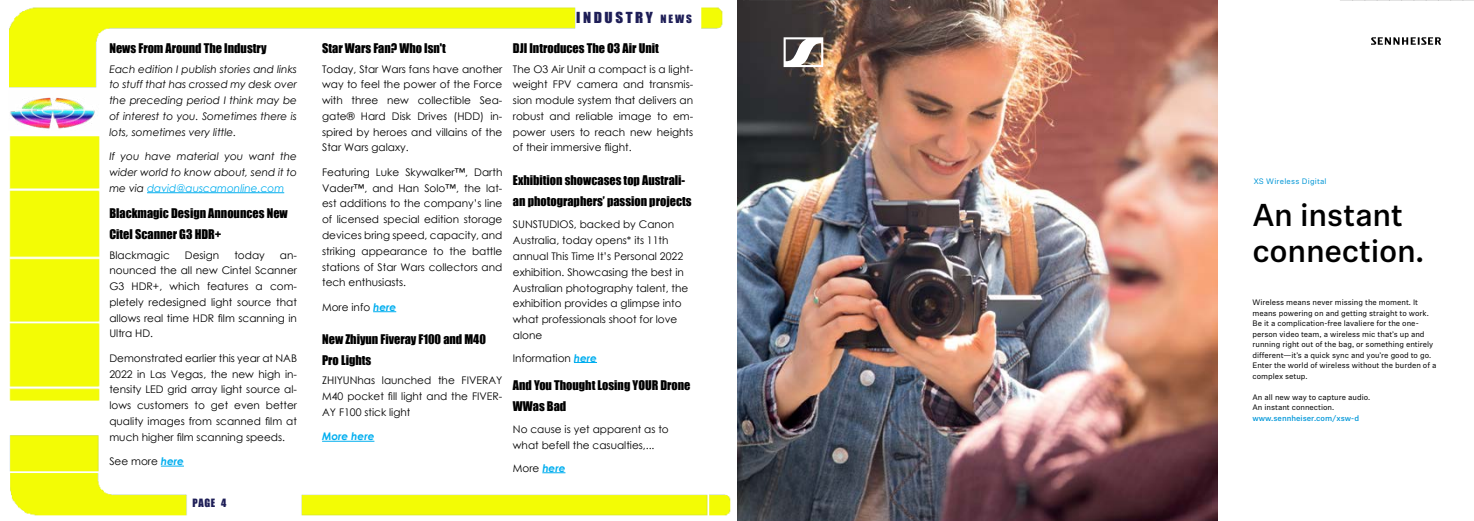
<style>
.page{position:relative;width:1474px;height:521px;background:#fff}
.page>*{position:absolute;margin:0;border:0;box-sizing:border-box;transform-origin:0 0}
.t1{font:500 31.5px/35.4px "Sennheiser Neue";letter-spacing:-.01em;color:#000}
.t2{font:14px "Impact";letter-spacing:.17em;color:#1e1e57;scale:1.07 1}
.t3{font:12.25px/21px "Impact";color:#000}
.t4{font:10.5px/15.8px "Century Gothic";color:#000;text-align:justify}
.t5{font:italic 10.5px/15.8px "Century Gothic";color:#000;text-align:justify}
.t6{font:italic 700 10.5px "Century Gothic";color:#00aeef}
.t7{font:10.5px "Impact";color:#1e1e57}
.t8{font:7.88px/10.5px "Sennheiser Neue";color:#000}
.t9{font:500 7.88px "Sennheiser Neue";color:#0097d9}
.t10{font:7.88px "Sennheiser Neue";letter-spacing:.025em;color:#0096d6}
.s1{color:#00aeef}
.s2{font-weight:700;font-style:italic;color:#00aeef}
.s3{font-size:10.5px}
</style>
<div class="page">
<img style="left:10px;top:97px;width:85px;height:32px">
<img style="left:9px;top:435px;width:722px;height:81px">
<img style="left:10px;top:7px;width:713px;height:81px">
<img style="left:9px;top:136px;width:91px;height:265px">
<svg style="left:574px;top:362px;width:23px;height:1px"></svg>
<svg style="left:542px;top:472px;width:23px;height:1px"></svg>
<hr style="left:147px;top:192px;width:137px;height:1px;background:#00aeef">
<svg style="left:373px;top:311px;width:23px;height:1px"></svg>
<hr style="left:322px;top:441px;width:52px;height:1px;background:#00aeef">
<svg style="left:161px;top:466px;width:23px;height:1px"></svg>
<img style="left:737px;top:1px;width:479px;height:520px">
<svg style="left:783px;top:37px;width:40px;height:30px"></svg>
<svg style="left:1371px;top:37px;width:69px;height:8px"></svg>
<svg style="left:743px;top:0;width:141px;height:1px"></svg>
<svg style="left:1340px;top:0;width:134px;height:1px"></svg>
<p class="t3" style="left:109px;top:38px;width:159px">News From Around The Industry</p>
<p class="t5" style="left:109px;top:61px;width:189px">Each edition I publish stories and links to stuff that has crossed my desk over the preceding period I think may be of interest to you. Sometimes there is lots, sometimes very little.</p>
<p class="t5" style="left:109px;top:148px;width:189px">If you have material you want the wider world to know about, send it to me via <span class="s1">david@auscamonline.com</span></p>
<p class="t3" style="left:109px;top:203px;width:180px">Blackmagic Design Announces New<br>Citel Scanner G3 HDR+</p>
<p class="t4" style="left:109px;top:247px;width:62px">Blackmagic</p>
<p class="t4" style="left:185px;top:247px;width:36px">Design</p>
<p class="t4" style="left:234px;top:247px;width:32px">today</p>
<p class="t4" style="left:109px;top:247px;width:189px;text-indent:170px">an&shy;nounced the all new Cintel Scanner G3 HDR+, which features a com&shy;pletely redesigned light source that allows real time HDR film scanning in Ultra HD.</p>
<p class="t4" style="left:109px;top:350px;width:189px">Demonstrated earlier this year at NAB 2022 in Las Vegas, the new high in&shy;tensity LED grid array light source al&shy;lows customers to get even better quality images from scanned film at much higher film scanning speeds.</p>
<p class="t4" style="left:109px;top:453px;width:76px">See more <span class="s2">here</span></p>
<p class="t7" style="left:192px;top:495px;width:35px">PAGE 4</p>
<p class="t3" style="left:322px;top:38px;width:125px">Star Wars Fan? Who Isn't</p>
<p class="t4" style="left:322px;top:61px;width:182px">Today, Star Wars fans have another way to feel the power of the Force with three new collectible Sea&shy;gate® Hard Disk Drives (HDD) in&shy;spired by heroes and villains of the Star Wars galaxy.</p>
<p class="t4" style="left:322px;top:164px;width:182px">Featuring Luke Skywalker™, Darth Vader™, and Han Solo™, the lat&shy;est additions to the company’s line of licensed special edition storage devices bring speed, capacity, and striking appearance to the battle stations of Star Wars collectors and tech enthusiasts.</p>
<p class="t4" style="left:322px;top:299px;width:76px">More info <span class="s2">here</span></p>
<p class="t3" style="left:322px;top:328px;width:165px">New Zhiyun Fiveray F100 and M40<br>Pro Lights</p>
<p class="t4" style="left:322px;top:372px;width:182px">ZHIYUNhas launched the FIVERAY M40 pocket fill light and the FIVER-AY F100 stick light</p>
<p class="t6" style="left:322px;top:428px;width:54px">More here</p>
<h2 class="t2" style="left:576px;top:7px;width:110px">INDUSTRY <span class="s3">NEWS</span></h2>
<p class="t3" style="left:513px;top:38px;width:147px">DJI Introduces The O3 Air Unit</p>
<p class="t4" style="left:513px;top:61px;width:182px">The O3 Air Unit a compact is a light&shy;weight FPV camera and transmis&shy;sion module system that delivers an robust and reliable image to em&shy;power users to reach new heights of their immersive flight.</p>
<p class="t3" style="left:513px;top:169px;width:180px">Exhibition showcases top Australi&shy;an photographers’ passion projects</p>
<p class="t4" style="left:513px;top:217px;width:177px;text-align:left">SUNSTUDIOS, backed by Canon<br>Australia, today opens* its 11th annual This Time It’s Personal 2022 exhibition. Showcasing the best in<br>Australian photography talent, the exhibition provides a glimpse into what professionals shoot for love alone</p>
<p class="t4" style="left:513px;top:350px;width:86px">Information <span class="s2">here</span></p>
<p class="t3" style="left:513px;top:374px;width:179px">And You Thought Losing YOUR Drone<br>WWas Bad</p>
<p class="t4" style="left:513px;top:421px;width:157px">No cause is yet apparent as to what befell the casualties,...</p>
<p class="t4" style="left:513px;top:460px;width:54px">More <span class="s2">here</span></p>
<p class="t10" style="left:1253px;top:176px;width:74px">XS Wireless Digital</p>
<h1 class="t1" style="left:1252px;top:196px;width:173px">An instant connection.</h1>
<p class="t8" style="left:1252px;top:297px;width:185px">Wireless means never missing the moment. It means powering on and getting straight to work.<br>Be it a complication-free lavaliere for the one&shy;person video team, a wireless mic that’s up and running right out of the bag, or something entirely different—it’s a quick sync and you’re good to go.<br>Enter the world of wireless without the burden of a complex setup.</p>
<p class="t8" style="left:1252px;top:391px;width:119px">An all new way to capture audio.<br>An instant connection.</p>
<p class="t9" style="left:1252px;top:412px;width:108px">www.sennheiser.com/xsw-d</p>
</div>
